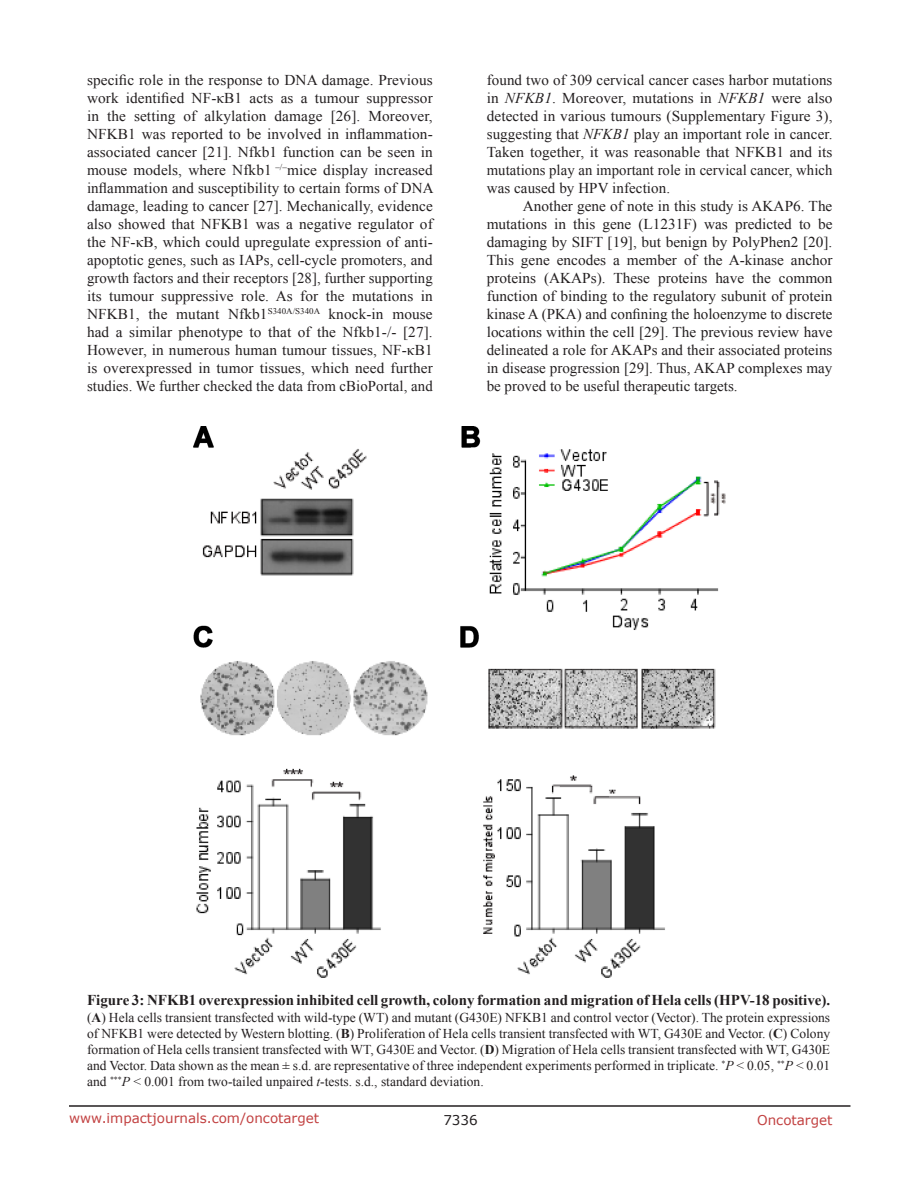
<style>
.page{position:relative;width:918px;height:1188px;background:#fff}
.page>*{position:absolute;margin:0;border:0;box-sizing:border-box;transform-origin:0 0}
.BodyText{font:15px/18px "Times New Roman";letter-spacing:.005em;color:#231f20;text-align:justify}
.Figuretrx{font:700 15px "Times New Roman";color:#231f20}
.Figuretrx-2{font:13.5px/16.2px "Times New Roman";color:#231f20;text-align:justify}
.t1{font:13.5px "Verdana";color:#c24141}
.t2{font:13.5px "Verdana";color:#231f20}
.s1{font-style:italic}
.s2{font-weight:700}
</style>
<div class="page">
<hr style="left:69px;top:1105px;width:781px;height:2px;background:#231f20">
<img style="left:193px;top:427px;width:533px;height:550px">
<p class="BodyText" style="left:87px;top:71px;width:348px">specific role in the response to DNA damage. Previous work identified NF-κB1 acts as a tumour suppressor in the setting of alkylation damage [26]. Moreover, NFKB1 was reported to be involved in inflammation&shy;associated cancer [21]. Nfkb1 function can be seen in mouse models, where Nfkb1 <sup>–/–</sup>mice display increased inflammation and susceptibility to certain forms of DNA damage, leading to cancer [27]. Mechanically, evidence also showed that NFKB1 was a negative regulator of the NF-κB, which could upregulate expression of anti&shy;apoptotic genes, such as IAPs, cell-cycle promoters, and growth factors and their receptors [28], further supporting its tumour suppressive role. As for the mutations in NFKB1, the mutant Nfkb1<sup>S340A/S340A</sup> knock-in mouse had a similar phenotype to that of the Nfkb1-/- [27].<br>However, in numerous human tumour tissues, NF-κB1 is overexpressed in tumor tissues, which need further studies. We further checked the data from cBioPortal, and</p>
<p class="BodyText" style="left:487px;top:71px;width:347px">found two of 309 cervical cancer cases harbor mutations in <span class="s1">NFKB1</span>. Moreover, mutations in <span class="s1">NFKB1</span> were also detected in various tumours (Supplementary Figure 3), suggesting that <span class="s1">NFKB1</span> play an important role in cancer.<br>Taken together, it was reasonable that NFKB1 and its mutations play an important role in cervical cancer, which was caused by HPV infection.</p>
<p class="BodyText" style="left:487px;top:197px;width:347px;text-indent:36px">Another gene of note in this study is AKAP6. The mutations in this gene (L1231F) was predicted to be damaging by SIFT [19], but benign by PolyPhen2 [20].<br>This gene encodes a member of the A-kinase anchor proteins (AKAPs). These proteins have the common function of binding to the regulatory subunit of protein kinase A (PKA) and confining the holoenzyme to discrete locations within the cell [29]. The previous review have delineated a role for AKAPs and their associated proteins in disease progression [29]. Thus, AKAP complexes may be proved to be useful therapeutic targets.</p>
<p class="Figuretrx" style="left:87px;top:990px;width:745px">Figure 3: NFKB1 overexpression inhibited cell growth, colony formation and migration of Hela cells (HPV-18 positive).</p>
<p class="Figuretrx-2" style="left:87px;top:1009px;width:745px">(<span class="s2">A</span>) Hela cells transient transfected with wild-type (WT) and mutant (G430E) NFKB1 and control vector (Vector). The protein expressions of NFKB1 were detected by Western blotting. (<span class="s2">B</span>) Proliferation of Hela cells transient transfected with WT, G430E and Vector. (<span class="s2">C</span>) Colony formation of Hela cells transient transfected with WT, G430E and Vector. (<span class="s2">D</span>) Migration of Hela cells transient transfected with WT, G430E and Vector. Data shown as the mean ± s.d. are representative of three independent experiments performed in triplicate. <sup>*</sup><span class="s1">P</span> &lt; 0.05, <sup>**</sup><span class="s1">P</span> &lt; 0.01 and <sup>***</sup><span class="s1">P</span> &lt; 0.001 from two-tailed unpaired <span class="s1">t</span>-tests. s.d., standard deviation.</p>
<p class="t1" style="left:69px;top:1109px;width:252px">www.impactjournals.com/oncotarget</p>
<p class="t2" style="left:443px;top:1111px;width:36px">7336</p>
<p class="t1" style="left:757px;top:1111px;width:77px">Oncotarget</p>
</div>
